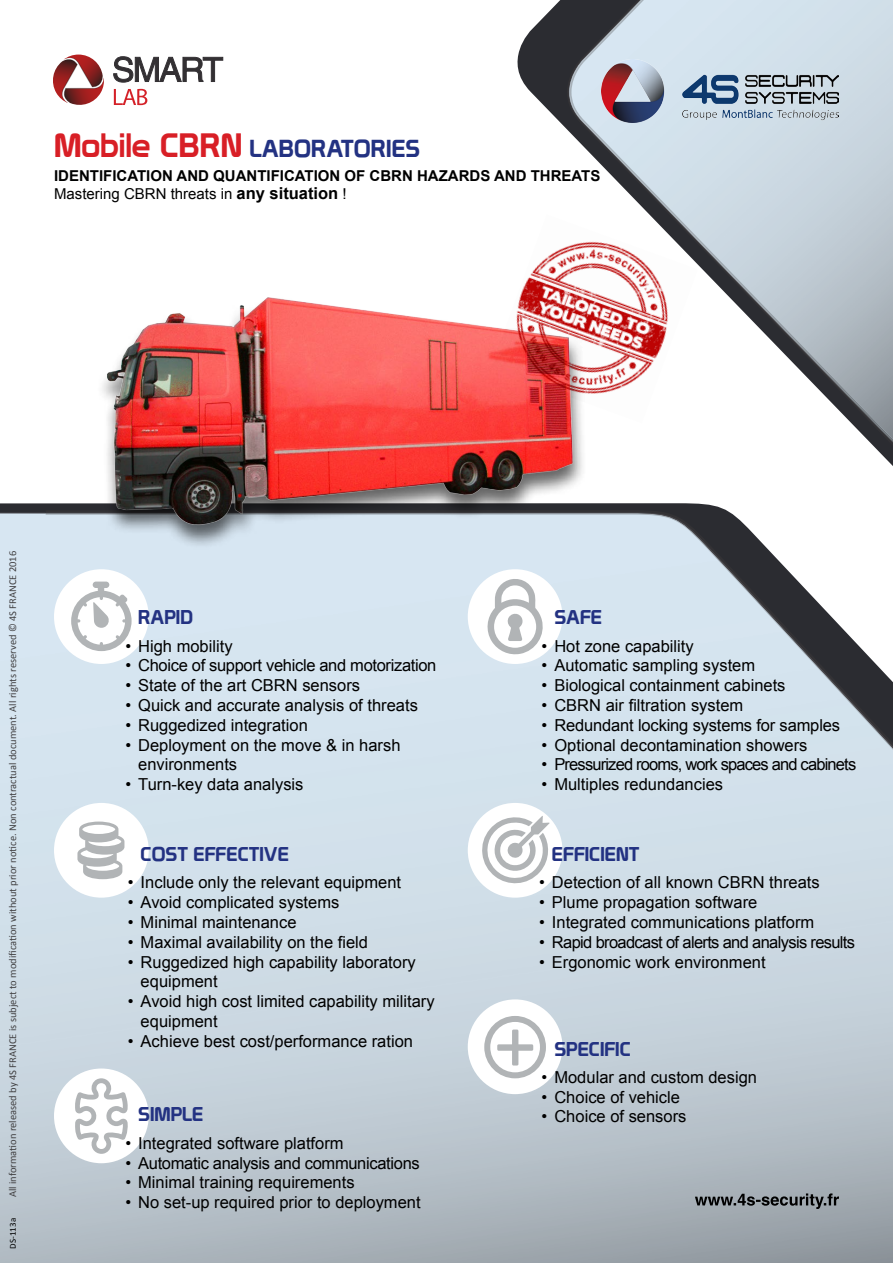
<style>
.page{position:relative;width:893px;height:1263px;background:#fff}
.page>*{position:absolute;margin:0;border:0;box-sizing:border-box;transform-origin:0 0}
.t1{font:24px "Prototype";color:#233282}
.t2{font:19.5px "Prototype";color:#233282}
.t3{font:16.5px/19.8px "Arial";color:#000}
.t4{font:16.5px "Arial";letter-spacing:-.02em;color:#000}
.t5{font:16.5px "Arial";letter-spacing:-.04em;color:#000}
.t6{font:16.5px "Arial";letter-spacing:-.05em;color:#000}
.t7{font:700 15px/18px "Arial";color:#000101}
.t8{font:10.5px "Calibri";color:#414042}
.t9{font:9px "Calibri";color:#000}
.s1{font-size:33px;color:#d81f26}
.s2{font-weight:400;color:#000}
.s3{font-size:16.5px}
</style>
<div class="page">
<svg style="left:517px;top:8px;width:376px;height:458px"></svg>
<div style="left:0;top:512px;width:893px;height:347px;background:#d3e2ec"></div>
<svg style="left:552px;top:0;width:341px;height:456px"></svg>
<img style="left:567px;top:0;width:326px;height:454px">
<img style="left:46px;top:512px;width:847px;height:247px">
<img style="left:601px;top:59px;width:238px;height:64px">
<img style="left:83px;top:297px;width:513px;height:279px">
<svg style="left:54px;top:569px;width:95px;height:95px"></svg>
<svg style="left:468px;top:569px;width:94px;height:95px"></svg>
<svg style="left:54px;top:803px;width:95px;height:95px"></svg>
<svg style="left:468px;top:803px;width:94px;height:95px"></svg>
<svg style="left:54px;top:1068px;width:95px;height:95px"></svg>
<svg style="left:695px;top:1193px;width:144px;height:16px;background:#73797e"></svg>
<img style="left:491px;top:215px;width:207px;height:208px">
<div style="left:497px;top:1044px;width:36px;height:7px;background:#b1b4b6;border-radius:2px"></div>
<div style="left:512px;top:1029px;width:6px;height:36px;background:#b1b4b6;border-radius:2px"></div>
<div style="left:484px;top:1016px;width:62px;height:62px;border:6px solid #b1b4b6;border-radius:50%"></div>
<svg style="left:114px;top:89px;width:33px;height:16px"></svg>
<svg style="left:114px;top:57px;width:109px;height:25px"></svg>
<svg style="left:53px;top:55px;width:51px;height:50px"></svg>
<h1 class="t1" style="left:54px;top:134px;width:368px"><span class="s1">Mobile CBRN</span> LABORATORIES</h1>
<p class="t7" style="left:54px;top:167px;width:548px">IDENTIFICATION AND QUANTIFICATION OF CBRN HAZARDS AND THREATS<br><span class="s2">Mastering CBRN threats in</span> <span class="s3">any situation</span> <span class="s2">!</span></p>
<p class="t8" style="left:6px;top:1197px;width:648px;rotate:-90deg">All information released by 4S FRANCE is subject to modification without prior notice. Non contractual document. All rights reserved © 4S FRANCE 2016</p>
<p class="t9" style="left:7px;top:1248px;width:32px;rotate:-90deg">DS-113a</p>
<p class="t2" style="left:138px;top:606px;width:56px">RAPID</p>
<p class="t3" style="left:125px;top:636px;width:109px">• High mobility</p>
<p class="t4" style="left:125px;top:655px;width:313px">• Choice of support vehicle and motorization</p>
<p class="t3" style="left:125px;top:676px;width:236px">• State of the art CBRN sensors</p>
<p class="t3" style="left:125px;top:695px;width:294px">• Quick and accurate analysis of threats</p>
<p class="t3" style="left:125px;top:715px;width:184px">• Ruggedized integration</p>
<p class="t3" style="left:138px;top:735px;width:264px;text-indent:-13px">• Deployment on the move &amp; in harsh environments</p>
<p class="t3" style="left:125px;top:775px;width:180px">• Turn-key data analysis</p>
<p class="t2" style="left:141px;top:842px;width:150px">COST EFFECTIVE</p>
<p class="t3" style="left:128px;top:873px;width:275px">• Include only the relevant equipment</p>
<p class="t3" style="left:128px;top:893px;width:213px">• Avoid complicated systems</p>
<p class="t3" style="left:128px;top:912px;width:170px">• Minimal maintenance</p>
<p class="t3" style="left:128px;top:932px;width:242px">• Maximal availability on the field</p>
<p class="t3" style="left:141px;top:952px;width:277px;text-indent:-13px">• Ruggedized high capability laboratory equipment</p>
<p class="t3" style="left:141px;top:992px;width:296px;text-indent:-13px">• Avoid high cost limited capability military equipment</p>
<p class="t3" style="left:128px;top:1031px;width:287px">• Achieve best cost/performance ration</p>
<p class="t2" style="left:138px;top:1103px;width:67px">SIMPLE</p>
<p class="t3" style="left:125px;top:1133px;width:220px">• Integrated software platform</p>
<p class="t4" style="left:125px;top:1152px;width:296px">• Automatic analysis and communications</p>
<p class="t3" style="left:125px;top:1173px;width:231px">• Minimal training requirements</p>
<p class="t3" style="left:125px;top:1192px;width:297px">• No set-up required prior to deployment</p>
<p class="t2" style="left:554px;top:606px;width:49px">SAFE</p>
<p class="t3" style="left:542px;top:636px;width:154px">• Hot zone capability</p>
<p class="t3" style="left:542px;top:656px;width:215px">• Automatic sampling system</p>
<p class="t3" style="left:542px;top:676px;width:245px">• Biological containment cabinets</p>
<p class="t3" style="left:542px;top:695px;width:203px">• CBRN air filtration system</p>
<p class="t3" style="left:542px;top:715px;width:300px">• Redundant locking systems for samples</p>
<p class="t3" style="left:542px;top:735px;width:267px">• Optional decontamination showers</p>
<p class="t6" style="left:542px;top:754px;width:316px">• Pressurized rooms, work spaces and cabinets</p>
<p class="t3" style="left:542px;top:775px;width:183px">• Multiples redundancies</p>
<p class="t2" style="left:552px;top:842px;width:89px">EFFICIENT</p>
<p class="t3" style="left:539px;top:873px;width:282px">• Detection of all known CBRN threats</p>
<p class="t3" style="left:539px;top:893px;width:220px">• Plume propagation software</p>
<p class="t3" style="left:539px;top:912px;width:277px">• Integrated communications platform</p>
<p class="t5" style="left:539px;top:931px;width:317px">• Rapid broadcast of alerts and analysis results</p>
<p class="t3" style="left:539px;top:952px;width:228px">• Ergonomic work environment</p>
<p class="t2" style="left:554px;top:1037px;width:78px">SPECIFIC</p>
<p class="t3" style="left:542px;top:1067px;width:217px">• Modular and custom design</p>
<p class="t3" style="left:542px;top:1087px;width:140px">• Choice of vehicle</p>
<p class="t3" style="left:542px;top:1107px;width:146px">• Choice of sensors</p>
</div>
